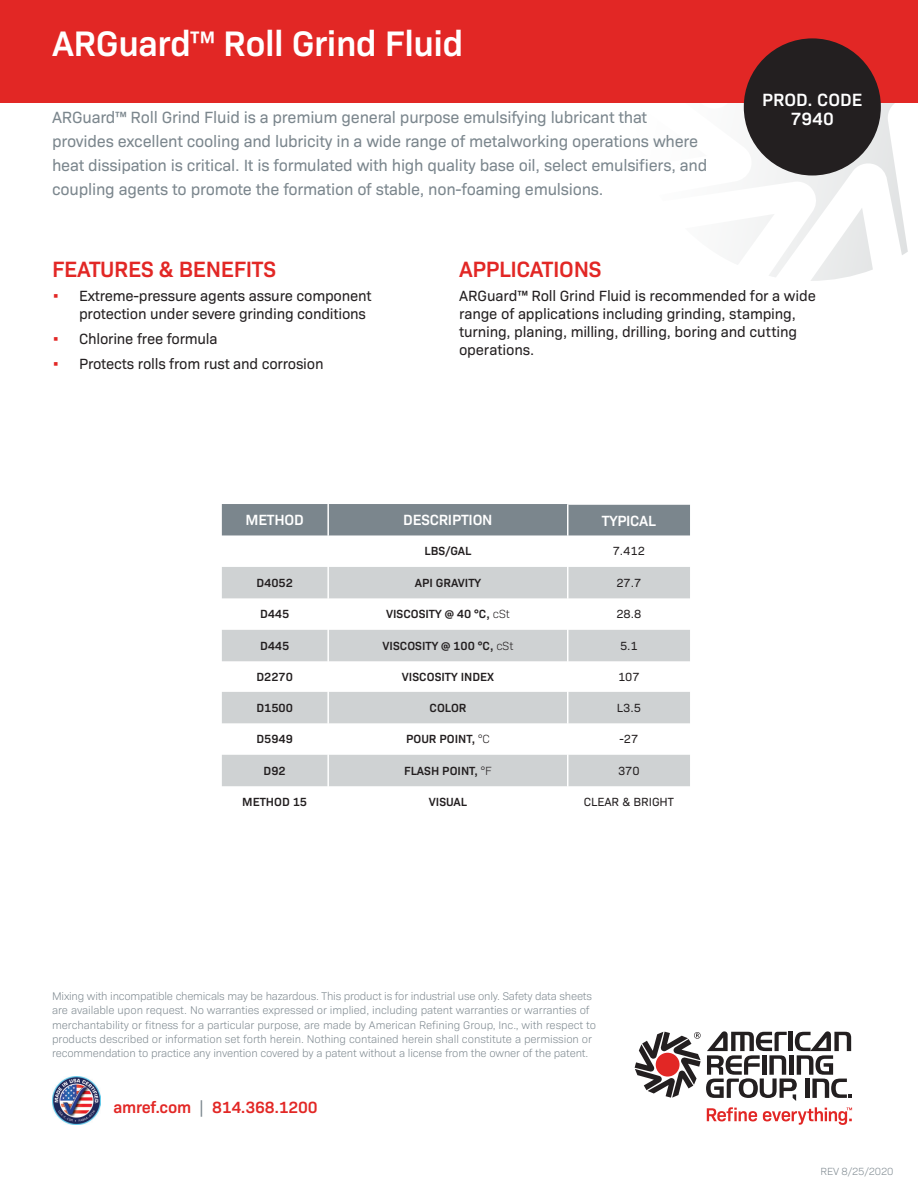
<style>
.page{position:relative;width:918px;height:1188px;background:#fff}
.page>*{position:absolute;margin:0;border:0;box-sizing:border-box;transform-origin:0 0}
.t1{font:600 36px "Bio Sans";letter-spacing:-.015em;color:#fff}
.t2{font:600 22.5px "Bio Sans";letter-spacing:-.015em;color:#e22725}
.t3{font:600 18px/19.5px "Bio Sans";color:#fff;text-align:center}
.t4{font:16.5px/24px "Bio Sans";letter-spacing:-.015em;color:#7b868d}
.t5{font:600 16.5px "Bio Sans";letter-spacing:-.015em;color:#e22725}
.t6{font:15px/18px "Bio Sans";letter-spacing:-.015em;color:#231f20}
.t7{font:600 15px "Bio Sans";letter-spacing:-.015em;color:#fff}
.t8{font:600 12px "Bio Sans";color:#231f20}
.t9{font:12px "Bio Sans";color:#231f20}
.t10{font:300 11.25px/14.2px "Bio Sans";letter-spacing:-.005em;color:#7b868d}
.t11{font:300 10.5px "Bio Sans";letter-spacing:-.015em;color:#7b868d}
.s1{font-weight:400}
.s2{font-weight:600;color:#e22725}
.s3{font-weight:300}
.s4{font-weight:400;color:#7b868d}
</style>
<div class="page">
<svg style="left:635px;top:1031px;width:217px;height:70px"></svg>
<svg style="left:707px;top:1107px;width:145px;height:18px"></svg>
<div style="left:222px;top:504px;width:468px;height:31px;background:#7b868d"></div>
<svg style="left:222px;top:567px;width:468px;height:219px;fill:#cfd2d3"></svg>
<hr style="left:327px;top:504px;width:2px;height:31px;background:#fff">
<hr style="left:567px;top:505px;width:1px;height:30px;background:#fff">
<hr style="left:327px;top:567px;width:2px;height:31px;background:#fff">
<hr style="left:567px;top:567px;width:1px;height:31px;background:#fff">
<hr style="left:327px;top:598px;width:2px;height:32px;background:#fff">
<hr style="left:567px;top:598px;width:1px;height:32px;background:#fff">
<hr style="left:327px;top:630px;width:2px;height:31px;background:#fff">
<hr style="left:567px;top:630px;width:1px;height:31px;background:#fff">
<hr style="left:327px;top:661px;width:2px;height:31px;background:#fff">
<hr style="left:567px;top:661px;width:1px;height:31px;background:#fff">
<hr style="left:327px;top:692px;width:2px;height:31px;background:#fff">
<hr style="left:567px;top:692px;width:1px;height:31px;background:#fff">
<hr style="left:327px;top:723px;width:2px;height:32px;background:#fff">
<hr style="left:567px;top:723px;width:1px;height:32px;background:#fff">
<hr style="left:327px;top:755px;width:2px;height:31px;background:#fff">
<hr style="left:567px;top:755px;width:1px;height:31px;background:#fff">
<hr style="left:567px;top:503px;width:124px;height:2px;background:#fff">
<svg style="left:638px;top:102px;width:276px;height:175px"></svg>
<svg style="left:810px;top:208px;width:63px;height:73px"></svg>
<svg style="left:685px;top:214px;width:90px;height:51px"></svg>
<img style="left:52px;top:1076px;width:49px;height:49px">
<div style="left:0;top:0;width:918px;height:102px;background:#e22725"></div>
<div style="left:744px;top:38px;width:137px;height:137px;background:#231f20;border-radius:50%"></div>
<h1 class="t1" style="left:52px;top:30px;width:413px">ARGuard<span class="s1">™</span> Roll Grind Fluid</h1>
<p class="t4" style="left:52px;top:106px;width:657px">ARGuard™ Roll Grind Fluid is a premium general purpose emulsifying lubricant that provides excellent cooling and lubricity in a wide range of metalworking operations where heat dissipation is critical. It is formulated with high quality base oil, select emulsifiers, and coupling agents to promote the formation of stable, non-foaming emulsions.</p>
<h3 class="t3" style="left:762px;top:91px;width:102px">PROD. CODE<br>7940</h3>
<h2 class="t2" style="left:52px;top:260px;width:225px">FEATURES &amp; BENEFITS</h2>
<h3 class="t6" style="left:79px;top:288px;width:294px;text-indent:-27px"><span class="s2">•</span> Extreme-pressure agents assure component protection under severe grinding conditions</h3>
<h3 class="t6" style="left:52px;top:331px;width:167px"><span class="s2">•</span> Chlorine free formula</h3>
<h3 class="t6" style="left:52px;top:356px;width:273px"><span class="s2">•</span> Protects rolls from rust and corrosion</h3>
<h2 class="t2" style="left:459px;top:260px;width:144px">APPLICATIONS</h2>
<h3 class="t6" style="left:459px;top:288px;width:358px">ARGuard™ Roll Grind Fluid is recommended for a wide range of applications including grinding, stamping, turning, planing, milling, drilling, boring and cutting operations.</h3>
<h3 class="t7" style="left:246px;top:514px;width:60px">METHOD</h3>
<h3 class="t7" style="left:403px;top:514px;width:91px">DESCRIPTION</h3>
<h3 class="t7" style="left:602px;top:515px;width:56px">TYPICAL</h3>
<p class="t8" style="left:424px;top:547px;width:49px">LBS/GAL</p>
<p class="t9" style="left:613px;top:546px;width:34px">7.412</p>
<p class="t8" style="left:256px;top:578px;width:38px">D4052</p>
<p class="t8" style="left:415px;top:578px;width:68px">API GRAVITY</p>
<p class="t9" style="left:616px;top:578px;width:27px">27.7</p>
<p class="t8" style="left:260px;top:610px;width:31px">D445</p>
<p class="t8" style="left:386px;top:610px;width:125px">VISCOSITY @ 40 °C, <span class="s3">cSt</span></p>
<p class="t9" style="left:616px;top:609px;width:27px">28.8</p>
<p class="t8" style="left:260px;top:641px;width:31px">D445</p>
<p class="t8" style="left:383px;top:641px;width:132px">VISCOSITY @ 100 °C, <span class="s3">cSt</span></p>
<p class="t9" style="left:620px;top:640px;width:19px">5.1</p>
<p class="t8" style="left:256px;top:672px;width:38px">D2270</p>
<p class="t8" style="left:402px;top:672px;width:94px">VISCOSITY INDEX</p>
<p class="t9" style="left:618px;top:671px;width:23px">107</p>
<p class="t8" style="left:256px;top:703px;width:38px">D1500</p>
<p class="t8" style="left:430px;top:703px;width:38px">COLOR</p>
<p class="t9" style="left:617px;top:702px;width:25px">L3.5</p>
<p class="t8" style="left:256px;top:734px;width:38px">D5949</p>
<p class="t8" style="left:406px;top:734px;width:85px">POUR POINT, <span class="s3">°C</span></p>
<p class="t9" style="left:619px;top:734px;width:20px">-27</p>
<p class="t8" style="left:264px;top:766px;width:24px">D92</p>
<p class="t8" style="left:404px;top:766px;width:89px">FLASH POINT, <span class="s3">°F</span></p>
<p class="t9" style="left:618px;top:765px;width:23px">370</p>
<p class="t8" style="left:242px;top:797px;width:66px">METHOD 15</p>
<p class="t8" style="left:429px;top:797px;width:40px">VISUAL</p>
<p class="t9" style="left:584px;top:797px;width:92px">CLEAR &amp; BRIGHT</p>
<p class="t10" style="left:52px;top:990px;width:546px">Mixing with incompatible chemicals may be hazardous. This product is for industrial use only. Safety data sheets are available upon request. No warranties expressed or implied, including patent warranties or warranties of merchantability or fitness for a particular purpose, are made by American Refining Group, Inc., with respect to products described or information set forth herein. Nothing contained herein shall constitute a permission or recommendation to practice any invention covered by a patent without a license from the owner of the patent.</p>
<h3 class="t5" style="left:113px;top:1101px;width:206px">amref.com <span class="s4">|</span> 814.368.1200</h3>
<p class="t11" style="left:821px;top:1168px;width:74px">REV 8/25/2020</p>
</div>
